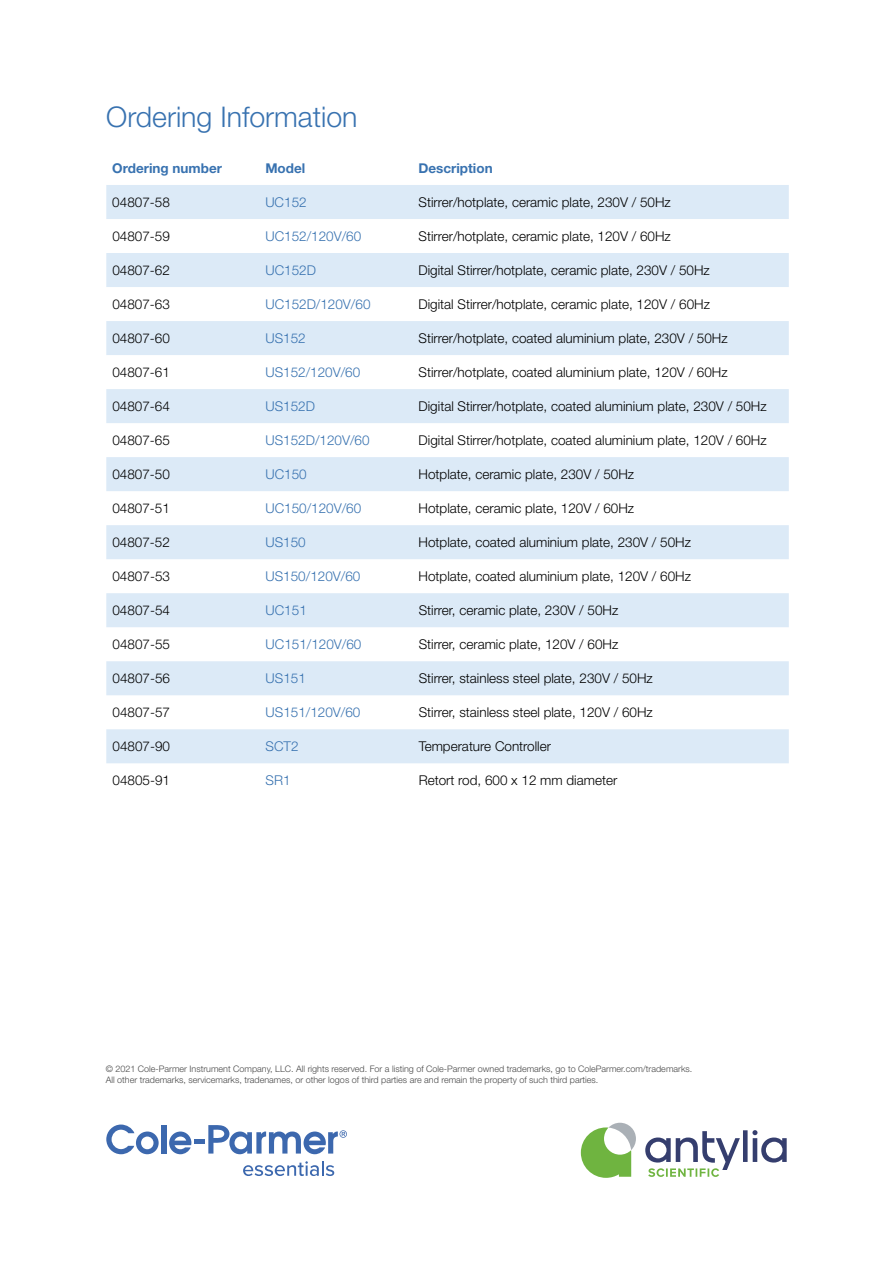
<style>
.page{position:relative;width:893px;height:1263px;background:#fff}
.page>*{position:absolute;margin:0;border:0;box-sizing:border-box;transform-origin:0 0}
.t1{font:300 28.5px "Helvetica Neue LT Std";color:#3872b0}
.t2{font:300 13.5px "Helvetica Neue LT Std";color:#000}
.t3{font:300 13.5px "Helvetica Neue LT Std";color:#3872b0}
.t4{font:700 13.5px "Helvetica Neue LT Std";color:#3872b0}
.t5{font:300 9px/10.8px "Helvetica Neue LT Std";color:#484848}
</style>
<div class="page">
<svg style="left:106px;top:185px;width:683px;height:578px;fill:#dceaf7"></svg>
<svg style="left:243px;top:1161px;width:91px;height:15px"></svg>
<svg style="left:106px;top:1124px;width:53px;height:30px"></svg>
<div style="left:161px;top:1125px;width:6px;height:28px;background:#3c68ae"></div>
<svg style="left:169px;top:1131px;width:22px;height:23px"></svg>
<hr style="left:194px;top:1139px;width:11px;height:4px;background:#3c68ae">
<svg style="left:208px;top:1125px;width:139px;height:29px"></svg>
<svg style="left:581px;top:1123px;width:55px;height:55px"></svg>
<svg style="left:645px;top:1130px;width:142px;height:47px"></svg>
<h1 class="t1" style="left:106px;top:99px;width:253px">Ordering Information</h1>
<p class="t4" style="left:112px;top:160px;width:111px">Ordering number</p>
<p class="t4" style="left:265px;top:160px;width:41px">Model</p>
<p class="t4" style="left:418px;top:160px;width:76px">Description</p>
<p class="t2" style="left:112px;top:194px;width:59px">04807-58</p>
<p class="t3" style="left:265px;top:194px;width:43px">UC152</p>
<p class="t2" style="left:418px;top:194px;width:254px">Stirrer/hotplate, ceramic plate, 230V / 50Hz</p>
<p class="t2" style="left:112px;top:228px;width:59px">04807-59</p>
<p class="t3" style="left:265px;top:228px;width:97px">UC152/120V/60</p>
<p class="t2" style="left:418px;top:228px;width:254px">Stirrer/hotplate, ceramic plate, 120V / 60Hz</p>
<p class="t2" style="left:112px;top:262px;width:59px">04807-62</p>
<p class="t3" style="left:265px;top:262px;width:52px">UC152D</p>
<p class="t2" style="left:418px;top:262px;width:293px">Digital Stirrer/hotplate, ceramic plate, 230V / 50Hz</p>
<p class="t2" style="left:112px;top:296px;width:59px">04807-63</p>
<p class="t3" style="left:265px;top:296px;width:107px">UC152D/120V/60</p>
<p class="t2" style="left:419px;top:296px;width:293px">Digital Stirrer/hotplate, ceramic plate, 120V / 60Hz</p>
<p class="t2" style="left:112px;top:330px;width:59px">04807-60</p>
<p class="t3" style="left:265px;top:330px;width:42px">US152</p>
<p class="t2" style="left:419px;top:330px;width:311px">Stirrer/hotplate, coated aluminium plate, 230V / 50Hz</p>
<p class="t2" style="left:112px;top:364px;width:59px">04807-61</p>
<p class="t3" style="left:265px;top:364px;width:96px">US152/120V/60</p>
<p class="t2" style="left:419px;top:364px;width:311px">Stirrer/hotplate, coated aluminium plate, 120V / 60Hz</p>
<p class="t2" style="left:112px;top:398px;width:59px">04807-64</p>
<p class="t3" style="left:265px;top:398px;width:51px">US152D</p>
<p class="t2" style="left:419px;top:398px;width:350px">Digital Stirrer/hotplate, coated aluminium plate, 230V / 50Hz</p>
<p class="t2" style="left:112px;top:432px;width:59px">04807-65</p>
<p class="t3" style="left:265px;top:432px;width:106px">US152D/120V/60</p>
<p class="t2" style="left:419px;top:432px;width:350px">Digital Stirrer/hotplate, coated aluminium plate, 120V / 60Hz</p>
<p class="t2" style="left:112px;top:466px;width:59px">04807-50</p>
<p class="t3" style="left:265px;top:466px;width:43px">UC150</p>
<p class="t2" style="left:419px;top:466px;width:217px">Hotplate, ceramic plate, 230V / 50Hz</p>
<p class="t2" style="left:112px;top:500px;width:59px">04807-51</p>
<p class="t3" style="left:266px;top:500px;width:97px">UC150/120V/60</p>
<p class="t2" style="left:419px;top:500px;width:217px">Hotplate, ceramic plate, 120V / 60Hz</p>
<p class="t2" style="left:112px;top:534px;width:59px">04807-52</p>
<p class="t3" style="left:266px;top:534px;width:42px">US150</p>
<p class="t2" style="left:419px;top:534px;width:274px">Hotplate, coated aluminium plate, 230V / 50Hz</p>
<p class="t2" style="left:112px;top:568px;width:59px">04807-53</p>
<p class="t3" style="left:266px;top:568px;width:96px">US150/120V/60</p>
<p class="t2" style="left:419px;top:568px;width:274px">Hotplate, coated aluminium plate, 120V / 60Hz</p>
<p class="t2" style="left:112px;top:602px;width:59px">04807-54</p>
<p class="t3" style="left:266px;top:602px;width:43px">UC151</p>
<p class="t2" style="left:419px;top:602px;width:201px">Stirrer, ceramic plate, 230V / 50Hz</p>
<p class="t2" style="left:112px;top:636px;width:59px">04807-55</p>
<p class="t3" style="left:266px;top:636px;width:97px">UC151/120V/60</p>
<p class="t2" style="left:419px;top:636px;width:201px">Stirrer, ceramic plate, 120V / 60Hz</p>
<p class="t2" style="left:113px;top:670px;width:59px">04807-56</p>
<p class="t3" style="left:266px;top:670px;width:42px">US151</p>
<p class="t2" style="left:419px;top:670px;width:236px">Stirrer, stainless steel plate, 230V / 50Hz</p>
<p class="t2" style="left:113px;top:704px;width:59px">04807-57</p>
<p class="t3" style="left:266px;top:704px;width:96px">US151/120V/60</p>
<p class="t2" style="left:419px;top:704px;width:236px">Stirrer, stainless steel plate, 120V / 60Hz</p>
<p class="t2" style="left:113px;top:738px;width:59px">04807-90</p>
<p class="t3" style="left:266px;top:738px;width:35px">SCT2</p>
<p class="t2" style="left:419px;top:738px;width:134px">Temperature Controller</p>
<p class="t2" style="left:113px;top:772px;width:59px">04805-91</p>
<p class="t3" style="left:266px;top:772px;width:27px">SR1</p>
<p class="t2" style="left:419px;top:772px;width:200px">Retort rod, 600 x 12 mm diameter</p>
<p class="t5" style="left:106px;top:1063px;width:588px">© 2021 Cole-Parmer Instrument Company, LLC. All rights reserved. For a listing of Cole-Parmer owned trademarks, go to ColeParmer.com/trademarks.<br>All other trademarks, servicemarks, tradenames, or other logos of third parties are and remain the property of such third parties.</p>
</div>
